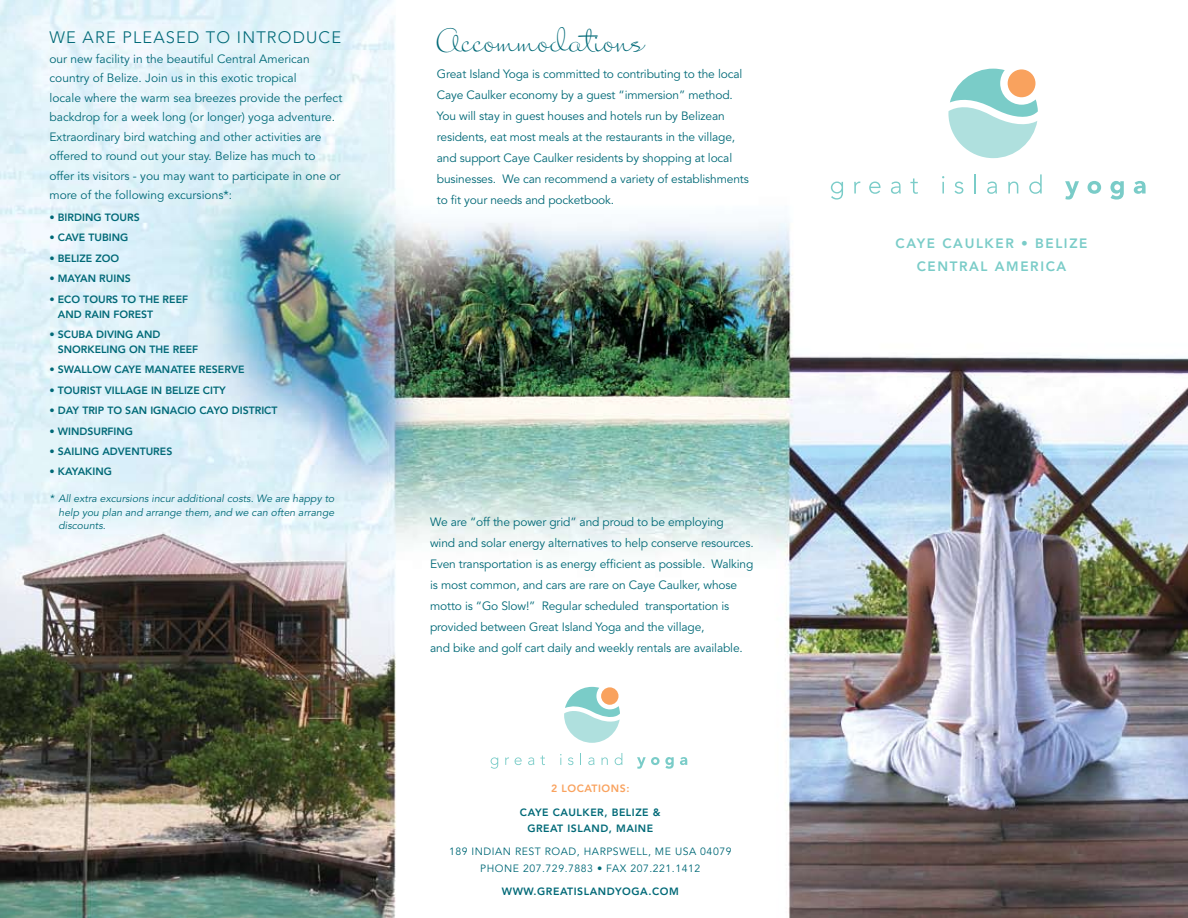
<style>
.page{position:relative;width:1188px;height:918px;background:#fff}
.page>*{position:absolute;margin:0;border:0;box-sizing:border-box;transform-origin:0 0}
.t1{font:30px "Mrs Blackfort";color:#006977}
.t2{font:300 16.5px "Avenir";letter-spacing:.07em;color:#006977}
.t3{font:800 13.5px/22.5px "Avenir";letter-spacing:.12em;color:#7accc8;text-align:center}
.t4{font:12px/21px "Avenir";letter-spacing:-.01em;color:#006977}
.t5{font:800 10.5px/15px "Avenir";color:#006977}
.t6{font:italic 10.5px/13.5px "Avenir";color:#006977;text-align:justify}
.t7{font:10.5px/16.5px "Avenir";letter-spacing:.05em;color:#006977}
.t8{font:800 10.5px/16.5px "Avenir";letter-spacing:.05em;color:#006977}
.t9{font:800 10.5px "Avenir";color:#f9a25e}
</style>
<div class="page">
<img style="left:0;top:0;width:1188px;height:918px">
<svg style="left:948px;top:69px;width:90px;height:89px"></svg>
<svg style="left:831px;top:182px;width:12px;height:18px"></svg>
<svg style="left:854px;top:182px;width:6px;height:11px"></svg>
<svg style="left:869px;top:182px;width:11px;height:12px"></svg>
<svg style="left:891px;top:182px;width:10px;height:12px"></svg>
<svg style="left:910px;top:178px;width:8px;height:16px"></svg>
<svg style="left:942px;top:176px;width:2px;height:17px"></svg>
<svg style="left:955px;top:182px;width:8px;height:12px"></svg>
<svg style="left:974px;top:174px;width:2px;height:19px"></svg>
<svg style="left:987px;top:182px;width:10px;height:12px"></svg>
<svg style="left:1008px;top:182px;width:10px;height:11px"></svg>
<svg style="left:1029px;top:174px;width:13px;height:20px"></svg>
<svg style="left:1065px;top:181px;width:14px;height:19px"></svg>
<svg style="left:1088px;top:181px;width:13px;height:13px"></svg>
<svg style="left:1110px;top:181px;width:14px;height:19px"></svg>
<svg style="left:1134px;top:181px;width:12px;height:13px"></svg>
<div style="left:1008px;top:69px;width:27px;height:28px;background:#f9a25e;border-radius:50%"></div>
<svg style="left:564px;top:687px;width:56px;height:56px"></svg>
<svg style="left:491px;top:757px;width:7px;height:12px"></svg>
<svg style="left:505px;top:757px;width:4px;height:8px"></svg>
<svg style="left:515px;top:757px;width:7px;height:8px"></svg>
<svg style="left:528px;top:757px;width:6px;height:8px"></svg>
<svg style="left:540px;top:756px;width:5px;height:9px"></svg>
<svg style="left:560px;top:754px;width:2px;height:11px"></svg>
<svg style="left:568px;top:757px;width:5px;height:8px"></svg>
<svg style="left:580px;top:753px;width:1px;height:12px"></svg>
<svg style="left:588px;top:757px;width:6px;height:8px"></svg>
<svg style="left:601px;top:757px;width:7px;height:8px"></svg>
<svg style="left:615px;top:753px;width:7px;height:12px"></svg>
<svg style="left:637px;top:757px;width:37px;height:12px"></svg>
<svg style="left:680px;top:757px;width:7px;height:8px"></svg>
<div style="left:601px;top:687px;width:18px;height:18px;background:#f9a25e;border-radius:50%"></div>
<h2 class="t2" style="left:50px;top:28px;width:293px">WE ARE PLEASED TO INTRODUCE</h2>
<p class="t4" style="left:50px;top:49px;width:294px;line-height:19.5px">our new facility in the beautiful Central American country of Belize. Join us in this exotic tropical<br>locale where the warm sea breezes provide the perfect backdrop for a week long (or longer) yoga adventure.<br>Extraordinary bird watching and other activities are offered to round out your stay. Belize has much to offer its visitors - you may want to participate in one or more of the following excursions*:</p>
<p class="t5" style="left:50px;top:210px;width:92px">• BIRDING TOURS</p>
<p class="t5" style="left:50px;top:230px;width:80px">• CAVE TUBING</p>
<p class="t5" style="left:50px;top:251px;width:71px">• BELIZE ZOO</p>
<p class="t5" style="left:50px;top:271px;width:83px">• MAYAN RUINS</p>
<p class="t5" style="left:58px;top:291px;width:132px;text-indent:-8px">• ECO TOURS TO THE REEF<br>AND RAIN FOREST</p>
<p class="t5" style="left:58px;top:327px;width:142px;text-indent:-8px">• SCUBA DIVING AND<br>SNORKELING ON THE REEF</p>
<p class="t5" style="left:50px;top:362px;width:196px">• SWALLOW CAYE MANATEE RESERVE</p>
<p class="t5" style="left:50px;top:383px;width:178px">• TOURIST VILLAGE IN BELIZE CITY</p>
<p class="t5" style="left:50px;top:403px;width:230px">• DAY TRIP TO SAN IGNACIO CAYO DISTRICT</p>
<p class="t5" style="left:50px;top:423px;width:85px">• WINDSURFING</p>
<p class="t5" style="left:50px;top:444px;width:124px">• SAILING ADVENTURES</p>
<p class="t5" style="left:50px;top:464px;width:64px">• KAYAKING</p>
<p class="t6" style="left:58px;top:492px;width:277px;text-indent:-9px">* All extra excursions incur additional costs. We are happy to help you plan and arrange them, and we can often arrange discounts.</p>
<h1 class="t1" style="left:437px;top:23px;width:210px">Accommodations</h1>
<p class="t4" style="left:437px;top:64px;width:313px">Great Island Yoga is committed to contributing to the local Caye Caulker economy by a guest “immersion” method.<br>You will stay in guest houses and hotels run by Belizean residents, eat most meals at the restaurants in the village, and support Caye Caulker residents by shopping at local businesses. We can recommend a variety of establishments to fit your needs and pocketbook.</p>
<p class="t4" style="left:430px;top:512px;width:325px">We are “off the power grid” and proud to be employing<br>wind and solar energy alternatives to help conserve resources.<br>Even transportation is as energy efficient as possible. Walking is most common, and cars are rare on Caye Caulker, whose motto is “Go Slow!” Regular scheduled transportation is provided between Great Island Yoga and the village,<br>and bike and golf cart daily and weekly rentals are available.</p>
<p class="t9" style="left:551px;top:782px;width:19px">2 LOCATIONS</p>
<p class="t9" style="left:626px;top:782px;width:5px">:</p>
<p class="t8" style="left:527px;top:804px;width:135px;text-indent:-7px">CAYE CAULKER, BELIZE &amp;<br>GREAT</p>
<p class="t5" style="left:567px;top:821px;width:12px">ISLAND</p>
<p class="t5" style="left:609px;top:821px;width:33px">, MAINE</p>
<p class="t7" style="left:449px;top:844px;width:173px">189 Indian Rest Road, Harpswe</p>
<p class="t7" style="left:480px;top:844px;width:253px;text-indent:156px">ll, ME USA 04079<br>PHON E 207.729.7883 • FAX 207.221.1412</p>
<p class="t5" style="left:502px;top:884px;width:44px">WWW.GREATISLANDYOGA</p>
<p class="t5" style="left:648px;top:884px;width:14px">.COM</p>
<p class="t3" style="left:896px;top:232px;width:193px">CAYE CAULKER • BELIZE<br>CENTRAL AMERICA</p>
</div>
